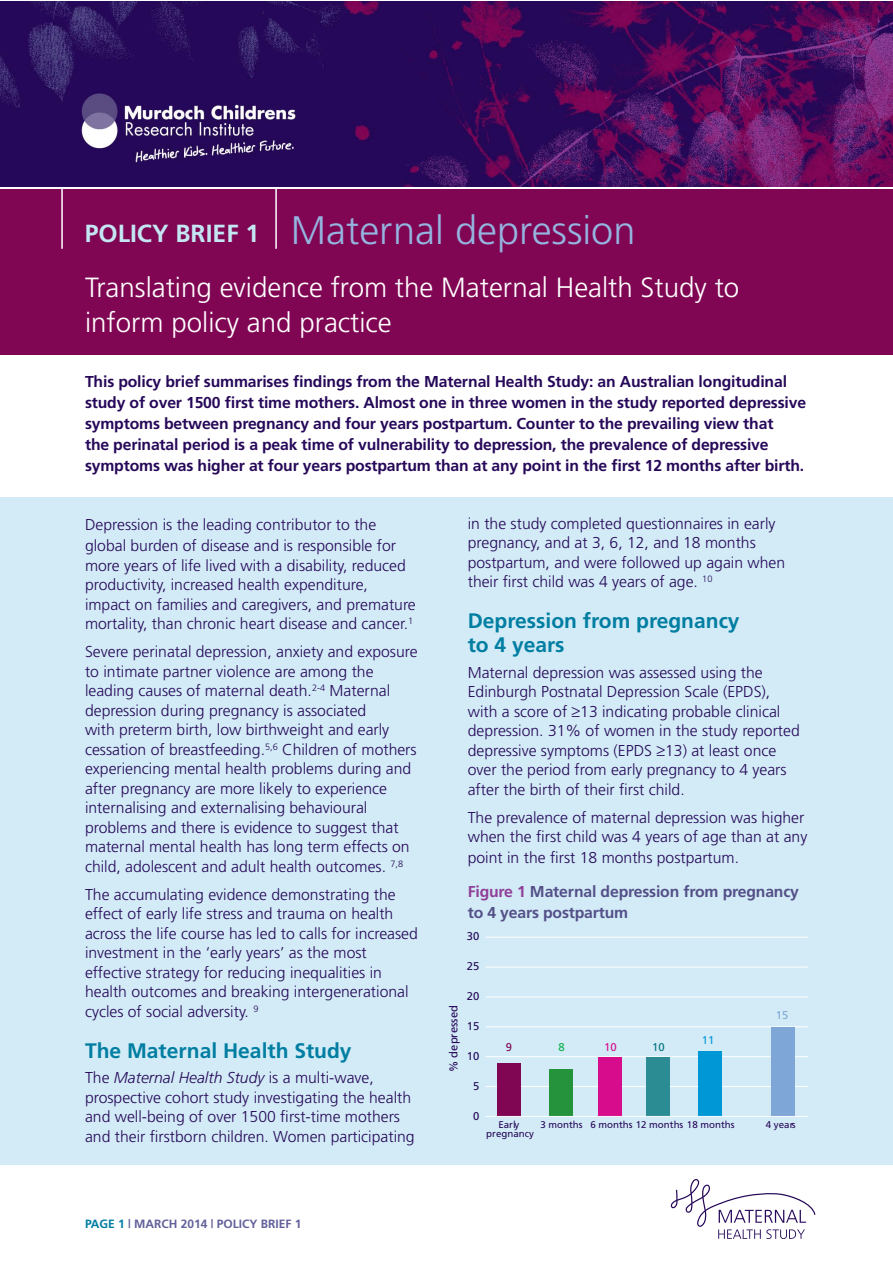
<style>
.page{position:relative;width:893px;height:1263px;background:#fff}
.page>*{position:absolute;margin:0;border:0;box-sizing:border-box;transform-origin:0 0}
.t1{font:300 39.75px "Frutiger";color:#95b4df}
.t2{font:300 27.75px/34.5px "Frutiger";color:#fff}
.t3{font:700 21px/24px "Frutiger";color:#007ea2}
.t4{font:300 15.75px/19.5px "Frutiger";color:#260859}
.t5{font:700 15.75px/21px "Frutiger";letter-spacing:-.01em;color:#260859}
.t6{font:700 15.75px "Frutiger";letter-spacing:-.01em;color:#544f88}
.t7{font:700 12px "Frutiger";color:#63619a}
.t8{font:11.25px "Frutiger";color:#260859}
.t9{font:11.25px "Frutiger";color:#d60c8c}
.t10{font:11.25px "Frutiger";color:#00717c}
.t11{font:11.25px "Frutiger";color:#0097d7}
.t12{font:11.25px "Frutiger";color:#7ea6d7}
.t13{font:11.25px "Frutiger";color:#800654}
.t14{font:11.25px "Frutiger";color:#0db14b}
.t15{font:9.75px/9px "Frutiger";color:#260859;text-align:center}
.s1{font-weight:700;font-size:24.75px;color:#c4e6f3}
.s2{font-style:italic}
.s3{color:#007ea2}
.s4{font-weight:700;color:#903f98}
.s5{font-weight:700;color:#544f88}
</style>
<div class="page">
<div style="left:0;top:497px;width:892px;height:668px;background:#d2ebf6"></div>
<img style="left:0;top:1px;width:892px;height:185px">
<div style="left:0;top:189px;width:892px;height:166px;background:#800654"></div>
<hr style="left:275px;top:188px;width:2px;height:61px;background:#fff">
<hr style="left:61px;top:188px;width:2px;height:61px;background:#fff">
<hr style="left:486px;top:1086px;width:322px;height:1px;background:#fff">
<hr style="left:486px;top:1056px;width:322px;height:1px;background:#fff">
<hr style="left:486px;top:1026px;width:322px;height:1px;background:#fff">
<hr style="left:486px;top:996px;width:322px;height:1px;background:#fff">
<hr style="left:486px;top:967px;width:322px;height:1px;background:#fff">
<hr style="left:486px;top:937px;width:322px;height:1px;background:#fff">
<div style="left:497px;top:1063px;width:24px;height:53px;background:#800654"></div>
<div style="left:549px;top:1069px;width:23px;height:47px;background:#24933c"></div>
<div style="left:599px;top:1057px;width:23px;height:59px;background:#d60c8c"></div>
<div style="left:647px;top:1057px;width:23px;height:59px;background:#2b8d93"></div>
<div style="left:698px;top:1051px;width:23px;height:65px;background:#0097d7"></div>
<div style="left:771px;top:1027px;width:24px;height:89px;background:#7ea6d7"></div>
<hr style="left:486px;top:1116px;width:322px;height:1px;background:#fff">
<svg style="left:671px;top:1179px;width:144px;height:60px"></svg>
<h1 class="t1" style="left:85px;top:208px;width:552px"><span class="s1">POLICY BRIEF 1</span> Maternal depression</h1>
<h2 class="t2" style="left:85px;top:271px;width:656px">Translating evidence from the Maternal Health Study to inform policy and practice</h2>
<p class="t5" style="left:85px;top:371px;width:723px">This policy brief summarises findings from the Maternal Health Study: an Australian longitudinal study of over 1500 first time mothers. Almost one in three women in the study reported depressive symptoms between pregnancy and four years postpartum. Counter to the prevailing view that<br>the perinatal period is a peak time of vulnerability to depression, the prevalence of depressive symptoms was higher at four years postpartum than at any point in the first 12 months after birth.</p>
<p class="t4" style="left:85px;top:514px;width:313px;line-height:21px">Depression is the leading contributor to the global burden of disease and is responsible for</p>
<p class="t4" style="left:85px;top:555px;width:332px">more years of life lived with a disability, reduced productivity, increased health expenditure, impact on families and caregivers, and premature mortality, than chronic heart disease and cancer.<sup>1</sup></p>
<p class="t4" style="left:85px;top:642px;width:334px">Severe perinatal depression, anxiety and exposure to intimate partner violence are among the leading causes of maternal death.<sup>2-4</sup> Maternal depression during pregnancy is associated<br>with preterm birth, low birthweight and early cessation of breastfeeding.<sup>5,6</sup> Children of mothers experiencing mental health problems during and after pregnancy are more likely to experience internalising and externalising behavioural problems and there is evidence to suggest that maternal mental health has long term effects on child, adolescent and adult health outcomes. <sup>7,8</sup></p>
<p class="t4" style="left:85px;top:884px;width:334px">The accumulating evidence demonstrating the effect of early life stress and trauma on health across the life course has led to calls for increased investment in the ‘early years’ as the most effective strategy for reducing inequalities in health outcomes and breaking intergenerational cycles of social adversity. <sup>9</sup></p>
<h3 class="t3" style="left:85px;top:1038px;width:268px">The Maternal Health Study</h3>
<p class="t4" style="left:85px;top:1068px;width:331px">The <span class="s2">Maternal Health Study</span> is a multi-wave, prospective cohort study investigating the health and well-being of over 1500 first-time mothers and their firstborn children. Women participating</p>
<p class="t7" style="left:85px;top:1217px;width:218px"><span class="s3">PAGE 1</span> | MARCH 2014 | POLICY BRIEF 1</p>
<p class="t4" style="left:468px;top:513px;width:319px">in the study completed questionnaires in early pregnancy, and at 3, 6, 12, and 18 months postpartum, and were followed up again when their first child was 4 years of age. <sup>10</sup></p>
<h3 class="t3" style="left:468px;top:609px;width:273px">Depression from pregnancy to 4 years</h3>
<p class="t4" style="left:468px;top:662px;width:334px">Maternal depression was assessed using the Edinburgh Postnatal Depression Scale (EPDS), with a score of ≥13 indicating probable clinical depression. 31% of women in the study reported depressive symptoms (EPDS ≥13) at least once over the period from early pregnancy to 4 years after the birth of their first child.</p>
<p class="t4" style="left:468px;top:807px;width:341px">The prevalence of maternal depression was higher when the first child was 4 years of age than at any</p>
<p class="t4" style="left:468px;top:841px;width:333px;line-height:33.8px">point in the first 18 months postpartum.<br><span class="s4">Figure 1</span> <span class="s5">Maternal depression from pregnancy</span></p>
<p class="t6" style="left:468px;top:903px;width:162px">to 4 years postpartum</p>
<p class="t8" style="left:467px;top:930px;width:14px">30</p>
<p class="t8" style="left:467px;top:960px;width:14px">25</p>
<p class="t8" style="left:467px;top:989px;width:14px">20</p>
<p class="t8" style="left:447px;top:1072px;width:68px;rotate:-90deg">% depressed</p>
<p class="t8" style="left:467px;top:1019px;width:14px">15</p>
<p class="t8" style="left:467px;top:1049px;width:14px">10</p>
<p class="t8" style="left:473px;top:1079px;width:8px">5</p>
<p class="t13" style="left:506px;top:1040px;width:8px">9</p>
<p class="t14" style="left:558px;top:1040px;width:8px">8</p>
<p class="t9" style="left:604px;top:1040px;width:14px">10</p>
<p class="t10" style="left:652px;top:1040px;width:14px">10</p>
<p class="t11" style="left:702px;top:1033px;width:14px">11</p>
<p class="t12" style="left:776px;top:1008px;width:14px">15</p>
<p class="t8" style="left:473px;top:1109px;width:8px">0</p>
<p class="t15" style="left:486px;top:1120px;width:49px">Early pregnancy</p>
<p class="t15" style="left:540px;top:1120px;width:196px">3 months 6 months 12 months 18 months</p>
<p class="t15" style="left:766px;top:1120px;width:31px">4 years</p>
</div>
